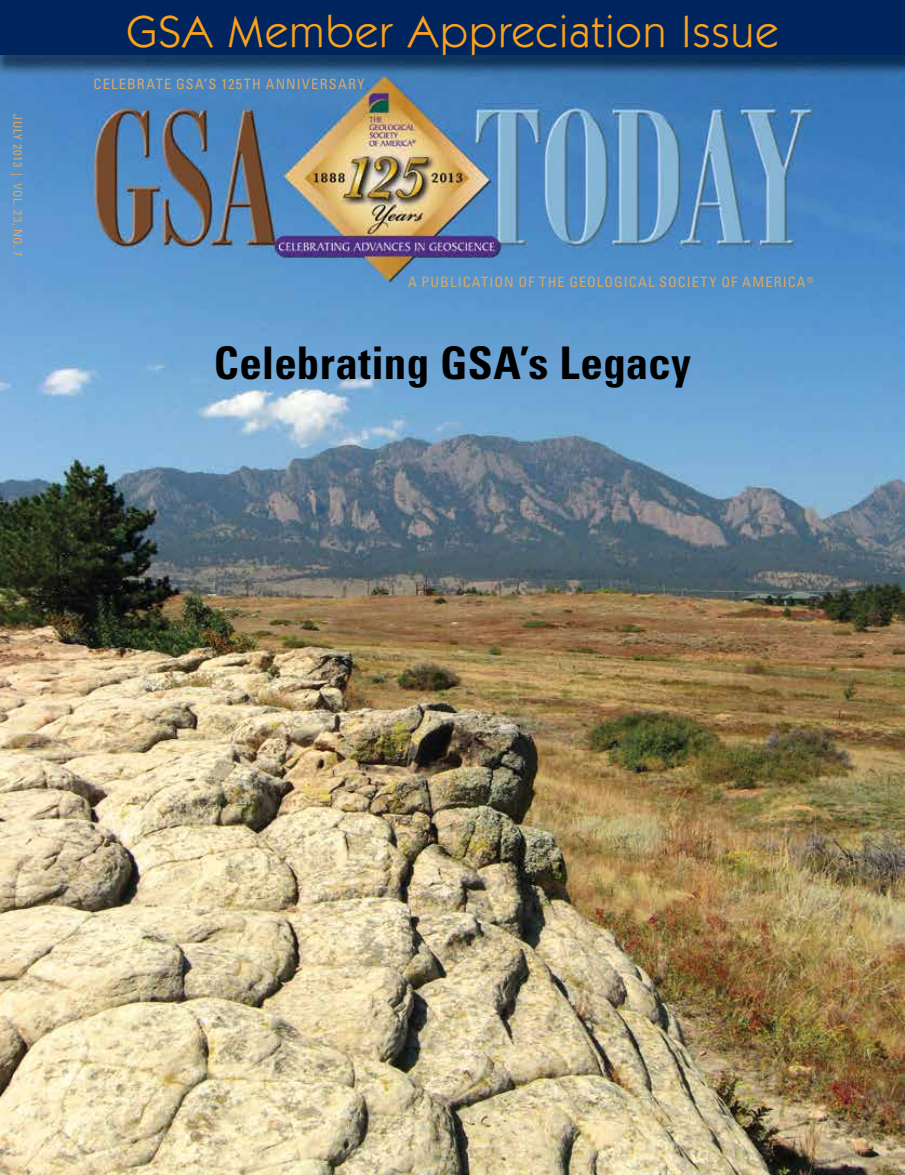
<style>
.page{position:relative;width:905px;height:1175px;background:#fff}
.page>*{position:absolute;margin:0;border:0;box-sizing:border-box;transform-origin:0 0}
.t1{font:45px "Itc Kabel";letter-spacing:.035em;color:#faa21b}
.t2{font:700 condensed 45px "Univers";letter-spacing:.005em;color:#000}
.t3{font:condensed 14.25px "Univers";letter-spacing:.08em;color:#d7a967}
.t4{font:condensed 12px "Univers";letter-spacing:.05em;color:#d7a967}
</style>
<div class="page">
<img style="left:0;top:54px;width:904px;height:1120px">
<div style="left:0;top:0;width:904px;height:54px;background:#00245d"></div>
<p class="t4" style="left:25px;top:114px;width:144px;rotate:90deg">JULy 2013 | VOL. 23, NO. 7</p>
<h1 class="t1" style="left:127px;top:6px;width:652px">GSA Member Appreciation Issue</h1>
<p class="t3" style="left:94px;top:75px;width:272px">CELEBRATE GSA’S 125TH ANNIVERSARy</p>
<p class="t3" style="left:408px;top:273px;width:407px">A PUBLICATION OF THE GEOLOGICAL SOCIETy OF AMERICA<sup>®</sup></p>
<h1 class="t2" style="left:214px;top:335px;width:479px">Celebrating GSA’s Legacy</h1>
</div>
